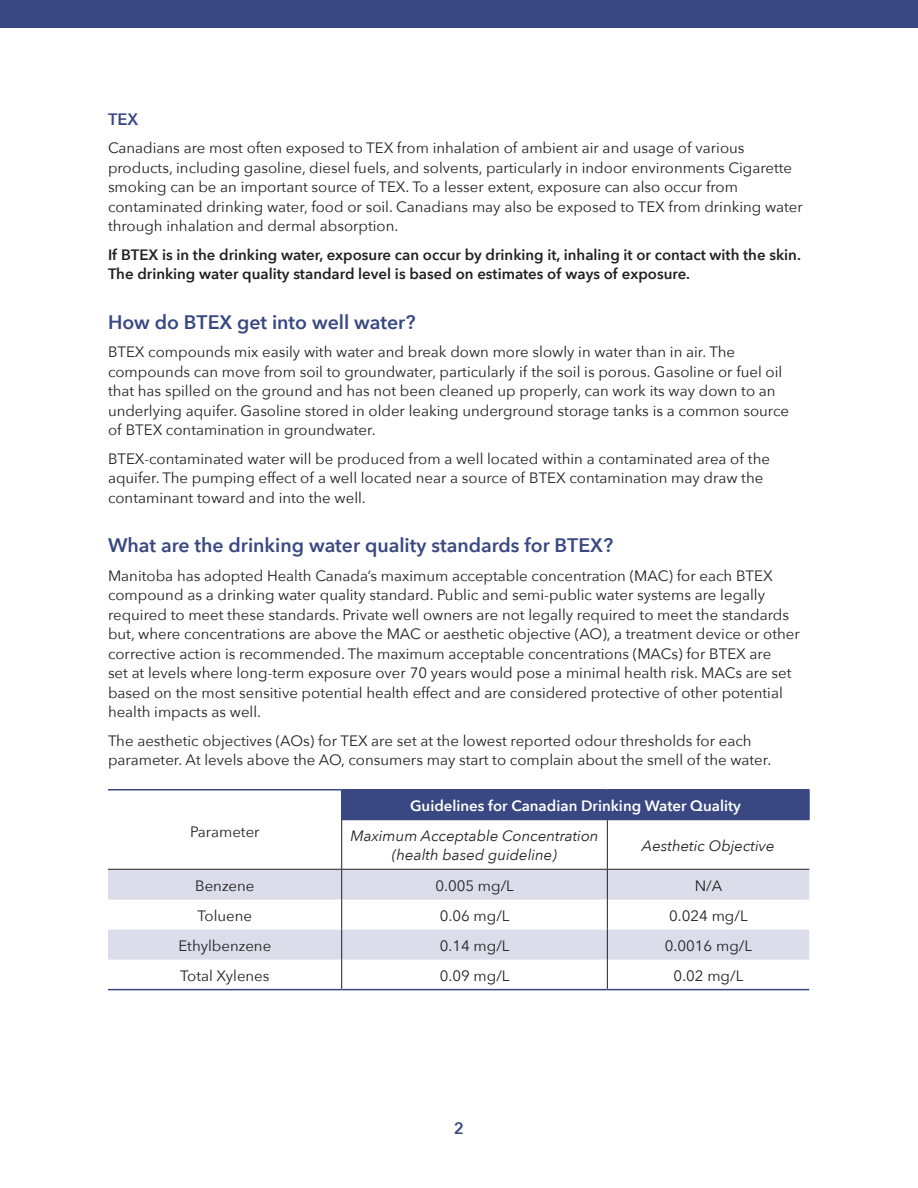
<style>
.page{position:relative;width:918px;height:1188px;background:#fff}
.page>*{position:absolute;margin:0;border:0;box-sizing:border-box;transform-origin:0 0}
.Heading_1{font:600 19.5px "Avenir Next";color:#394882}
.Heading_2{font:600 16.5px "Avenir Next";color:#394882}
.Text{font:15px/19.5px "Avenir Next";color:#231f20}
.Text-2{font:600 15px/19.5px "Avenir Next";color:#231f20}
.Text-3{font:italic 15px/19.5px "Avenir Next";color:#231f20;text-align:center}
.Text-4{font:600 15px "Avenir Next";color:#fff}
</style>
<div class="page">
<div style="left:0;top:0;width:918px;height:28px;background:#394882"></div>
<div style="left:342px;top:790px;width:467px;height:30px;background:#394882"></div>
<svg style="left:108px;top:870px;width:701px;height:90px;fill:#dcddea"></svg>
<hr style="left:341px;top:820px;width:1px;height:49px;background:#231f20">
<hr style="left:607px;top:820px;width:1px;height:49px;background:#231f20">
<hr style="left:108px;top:869px;width:234px;height:1px;background:#231f20">
<hr style="left:342px;top:869px;width:265px;height:1px;background:#231f20">
<hr style="left:341px;top:870px;width:1px;height:30px;background:#231f20">
<hr style="left:607px;top:869px;width:202px;height:1px;background:#231f20">
<hr style="left:607px;top:870px;width:1px;height:30px;background:#231f20">
<hr style="left:341px;top:900px;width:1px;height:30px;background:#231f20">
<hr style="left:607px;top:900px;width:1px;height:30px;background:#231f20">
<hr style="left:341px;top:930px;width:1px;height:30px;background:#231f20">
<hr style="left:607px;top:930px;width:1px;height:30px;background:#231f20">
<svg style="left:341px;top:960px;width:1px;height:29px"></svg>
<svg style="left:607px;top:960px;width:1px;height:29px"></svg>
<svg style="left:341px;top:790px;width:1px;height:29px"></svg>
<svg style="left:809px;top:790px;width:1px;height:29px"></svg>
<hr style="left:341px;top:819px;width:266px;height:1px;background:#394882">
<hr style="left:607px;top:819px;width:203px;height:1px;background:#394882">
<hr style="left:108px;top:789px;width:234px;height:1px;background:#394882">
<hr style="left:342px;top:789px;width:265px;height:1px;background:#394882">
<hr style="left:607px;top:789px;width:203px;height:1px;background:#394882">
<hr style="left:108px;top:989px;width:234px;height:1px;background:#394882">
<hr style="left:342px;top:989px;width:265px;height:1px;background:#394882">
<hr style="left:607px;top:989px;width:202px;height:1px;background:#394882">
<h2 class="Heading_2" style="left:108px;top:105px;width:32px">TEX</h2>
<p class="Text" style="left:108px;top:137px;width:696px">Canadians are most often exposed to TEX from inhalation of ambient air and usage of various products, including gasoline, diesel fuels, and solvents, particularly in indoor environments Cigarette smoking can be an important source of TEX. To a lesser extent, exposure can also occur from contaminated drinking water, food or soil. Canadians may also be exposed to TEX from drinking water through inhalation and dermal absorption.</p>
<p class="Text-2" style="left:108px;top:244px;width:694px">If BTEX is in the drinking water, exposure can occur by drinking it, inhaling it or contact with the skin.<br>The drinking water quality standard level is based on estimates of ways of exposure.</p>
<h1 class="Heading_1" style="left:108px;top:305px;width:309px">How do BTEX get into well water?</h1>
<p class="Text" style="left:108px;top:341px;width:683px">BTEX compounds mix easily with water and break down more slowly in water than in air. The compounds can move from soil to groundwater, particularly if the soil is porous. Gasoline or fuel oil that has spilled on the ground and has not been cleaned up properly, can work its way down to an underlying aquifer. Gasoline stored in older leaking underground storage tanks is a common source of BTEX contamination in groundwater.</p>
<p class="Text" style="left:108px;top:448px;width:664px">BTEX-contaminated water will be produced from a well located within a contaminated area of the aquifer. The pumping effect of a well located near a source of BTEX contamination may draw the contaminant toward and into the well.</p>
<h1 class="Heading_1" style="left:108px;top:528px;width:507px">What are the drinking water quality standards for BTEX?</h1>
<p class="Text" style="left:108px;top:565px;width:693px">Manitoba has adopted Health Canada’s maximum acceptable concentration (MAC) for each BTEX compound as a drinking water quality standard. Public and semi-public water systems are legally required to meet these standards. Private well owners are not legally required to meet the standards but, where concentrations are above the MAC or aesthetic objective (AO), a treatment device or other corrective action is recommended. The maximum acceptable concentrations (MACs) for BTEX are<br>set at levels where long-term exposure over 70 years would pose a minimal health risk. MACs are set based on the most sensitive potential health effect and are considered protective of other potential health impacts as well.</p>
<p class="Text" style="left:108px;top:730px;width:665px">The aesthetic objectives (AOs) for TEX are set at the lowest reported odour thresholds for each parameter. At levels above the AO, consumers may start to complain about the smell of the water.</p>
<p class="Text" style="left:190px;top:821px;width:71px">Parameter</p>
<p class="Text-4" style="left:410px;top:793px;width:332px">Guidelines for Canadian Drinking Water Quality</p>
<p class="Text-3" style="left:350px;top:825px;width:250px">Maximum Acceptable Concentration (health based guideline)</p>
<p class="Text-3" style="left:642px;top:835px;width:134px">Aesthetic Objective</p>
<p class="Text" style="left:195px;top:875px;width:61px">Benzene</p>
<p class="Text" style="left:436px;top:875px;width:80px">0.005 mg/L</p>
<p class="Text" style="left:695px;top:875px;width:29px">N/A</p>
<p class="Text" style="left:198px;top:905px;width:56px">Toluene</p>
<p class="Text" style="left:440px;top:905px;width:71px">0.06 mg/L</p>
<p class="Text" style="left:669px;top:905px;width:80px">0.024 mg/L</p>
<p class="Text" style="left:178px;top:935px;width:94px">Ethylbenzene</p>
<p class="Text" style="left:440px;top:935px;width:71px">0.14 mg/L</p>
<p class="Text" style="left:665px;top:935px;width:89px">0.0016 mg/L</p>
<p class="Text" style="left:180px;top:965px;width:91px">Total Xylenes</p>
<p class="Text" style="left:440px;top:965px;width:71px">0.09 mg/L</p>
<p class="Text" style="left:674px;top:965px;width:71px">0.02 mg/L</p>
<p class="Heading_2" style="left:454px;top:1114px;width:12px">2</p>
</div>
